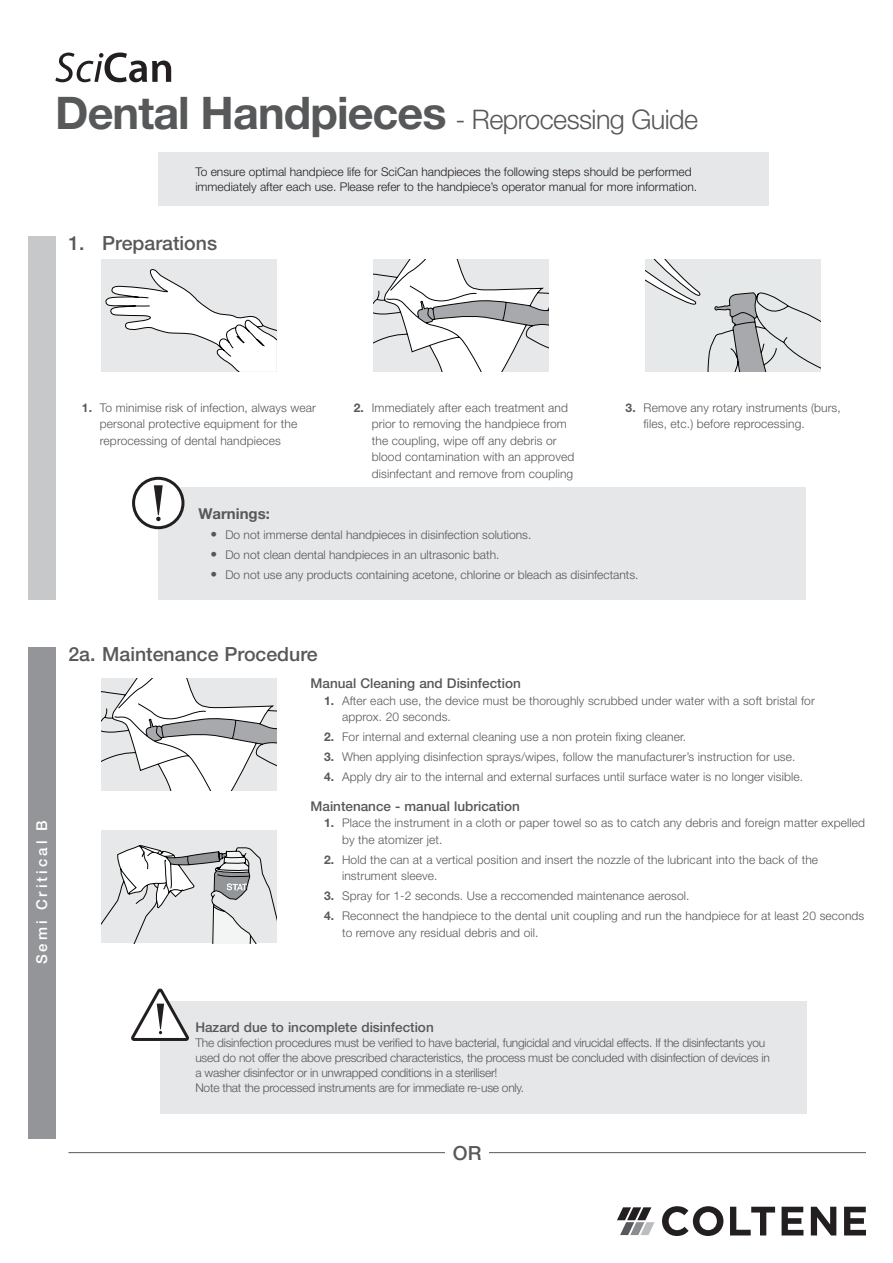
<style>
.page{position:relative;width:893px;height:1263px;background:#fff}
.page>*{position:absolute;margin:0;border:0;box-sizing:border-box;transform-origin:0 0}
.t1{font:300 27px "Helvetica Neue LT Pro";letter-spacing:-.02em;color:#57585a}
.t2{font:500 19.5px "Helvetica Neue LT Pro";color:#57585a}
.t3{font:500 15px "Helvetica Neue LT Pro";letter-spacing:.2em;color:#fff}
.bullet{font:700 15px "Helvetica Neue LT Pro";color:#57585a}
.t4{font:500 13.5px "Helvetica Neue LT Pro";color:#57585a}
.body{font:300 12px/16.5px "Helvetica Neue LT Pro";letter-spacing:.01em;color:#57585a}
.body-2{font:300 12px/15px "Helvetica Neue LT Pro";letter-spacing:-.02em;color:#57585a}
.t5{font:300 12px/15px "Helvetica Neue LT Pro";color:#231f20}
.s1{font-weight:700;font-size:45px}
.s2{font-weight:700}
.s3{font-size:13.5px}
</style>
<div class="page">
<div style="left:158px;top:152px;width:611px;height:54px;background:#e6e7e9"></div>
<div style="left:158px;top:488px;width:648px;height:112px;background:#e6e7e9"></div>
<div style="left:160px;top:1001px;width:646px;height:112px;background:#e6e7e9"></div>
<hr style="left:68px;top:1152px;width:798px;height:1px;background:#57585a">
<div style="left:445px;top:1138px;width:44px;height:29px;background:#fff"></div>
<div style="left:101px;top:831px;width:176px;height:112px;background:#e7e8e9"></div>
<svg style="left:101px;top:845px;width:176px;height:98px"></svg>
<div style="left:101px;top:259px;width:175px;height:113px;background:#e7e8e9"></div>
<svg style="left:105px;top:269px;width:171px;height:103px"></svg>
<div style="left:645px;top:259px;width:175px;height:113px;background:#e7e8e9"></div>
<svg style="left:708px;top:293px;width:112px;height:79px"></svg>
<svg style="left:645px;top:259px;width:55px;height:46px"></svg>
<svg style="left:101px;top:678px;width:176px;height:113px"></svg>
<svg style="left:373px;top:259px;width:175px;height:113px"></svg>
<svg style="left:55px;top:53px;width:116px;height:29px"></svg>
<svg style="left:662px;top:1206px;width:61px;height:30px"></svg>
<svg style="left:730px;top:1207px;width:45px;height:28px"></svg>
<svg style="left:782px;top:1207px;width:21px;height:28px"></svg>
<svg style="left:811px;top:1207px;width:25px;height:28px"></svg>
<svg style="left:844px;top:1207px;width:22px;height:28px"></svg>
<svg style="left:617px;top:1207px;width:38px;height:28px"></svg>
<div style="left:28px;top:236px;width:27px;height:364px;background:#c7c8ca"></div>
<div style="left:28px;top:647px;width:27px;height:491px;background:#939598"></div>
<div style="left:134px;top:478px;width:49px;height:50px;background:#fff;border-radius:50%"></div>
<div style="left:132px;top:477px;width:52px;height:52px;border:3px solid #231f20;border-radius:50%"></div>
<svg style="left:154px;top:485px;width:9px;height:35px"></svg>
<div style="left:155px;top:515px;width:7px;height:8px;border:2px solid #fff;border-radius:50%"></div>
<svg style="left:131px;top:988px;width:58px;height:53px"></svg>
<div style="left:157px;top:1029px;width:7px;height:7px;border:2px solid #fff;border-radius:50%"></div>
<p class="t1" style="left:55px;top:103px;width:644px"><span class="s1">Dental Handpieces</span> - Reprocessing Guide</p>
<p class="t5" style="left:195px;top:164px;width:503px">To ensure optimal handpiece life for SciCan handpieces the following steps should be performed immediately after each use. Please refer to the handpiece’s operator manual for more information.</p>
<h1 class="t2" style="left:68px;top:231px;width:150px">1. Preparations</h1>
<p class="body" style="left:100px;top:399px;width:218px;text-indent:-18px"><span class="s2">1.</span> To minimise risk of infection, always wear personal protective equipment for the reprocessing of dental handpieces</p>
<p class="body" style="left:372px;top:399px;width:204px;text-indent:-18px"><span class="s2">2.</span> Immediately after each treatment and prior to removing the handpiece from the coupling, wipe off any debris or blood contamination with an approved disinfectant and remove from coupling</p>
<p class="body" style="left:644px;top:399px;width:199px;text-indent:-18px"><span class="s2">3.</span> Remove any rotary instruments (burs, files, etc.) before reprocessing.</p>
<p class="bullet" style="left:198px;top:505px;width:73px">Warnings:</p>
<p class="body" style="left:210px;top:526px;width:323px"><span class="s3">•</span> Do not immerse dental handpieces in disinfection solutions.</p>
<p class="body" style="left:210px;top:546px;width:291px"><span class="s3">•</span> Do not clean dental handpieces in an ultrasonic bath.</p>
<p class="body" style="left:210px;top:566px;width:430px"><span class="s3">•</span> Do not use any products containing acetone, chlorine or bleach as disinfectants.</p>
<p class="t3" style="left:33px;top:964px;width:146px;rotate:-90deg">Semi Critical B</p>
<h1 class="t2" style="left:68px;top:642px;width:251px">2a. Maintenance Procedure</h1>
<h2 class="t4" style="left:310px;top:675px;width:212px">Manual Cleaning and Disinfection</h2>
<p class="body" style="left:342px;top:692px;width:474px;text-indent:-18px"><span class="s2">1.</span> After each use, the device must be thoroughly scrubbed under water with a soft bristal for approx. 20 seconds.</p>
<p class="body" style="left:324px;top:728px;width:364px"><span class="s2">2.</span> For internal and external cleaning use a non protein fixing cleaner.</p>
<p class="body" style="left:324px;top:748px;width:473px"><span class="s2">3.</span> When applying disinfection sprays/wipes, follow the manufacturer’s instruction for use.</p>
<p class="body" style="left:324px;top:768px;width:481px"><span class="s2">4.</span> Apply dry air to the internal and external surfaces until surface water is no longer visible.</p>
<h2 class="t4" style="left:310px;top:798px;width:211px">Maintenance - manual lubrication</h2>
<p class="body" style="left:342px;top:814px;width:524px;text-indent:-18px"><span class="s2">1.</span> Place the instrument in a cloth or paper towel so as to catch any debris and foreign matter expelled by the atomizer jet.</p>
<p class="body" style="left:342px;top:851px;width:478px;text-indent:-18px"><span class="s2">2.</span> Hold the can at a vertical position and insert the nozzle of the lubricant into the back of the instrument sleeve.</p>
<p class="body" style="left:324px;top:887px;width:367px"><span class="s2">3.</span> Spray for 1-2 seconds. Use a reccomended maintenance aerosol.</p>
<p class="body" style="left:342px;top:907px;width:524px;text-indent:-18px"><span class="s2">4.</span> Reconnect the handpiece to the dental unit coupling and run the handpiece for at least 20 seconds to remove any residual debris and oil.</p>
<h2 class="t4" style="left:195px;top:1019px;width:240px">Hazard due to incomplete disinfection</h2>
<p class="body-2" style="left:195px;top:1035px;width:576px">The disinfection procedures must be verified to have bacterial, fungicidal and virucidal effects. If the disinfectants you used do not offer the above prescribed characteristics, the process must be concluded with disinfection of devices in a washer disinfector or in unwrapped conditions in a steriliser!<br>Note that the processed instruments are for immediate re-use only.</p>
<h1 class="t2" style="left:453px;top:1141px;width:30px">OR</h1>
</div>
